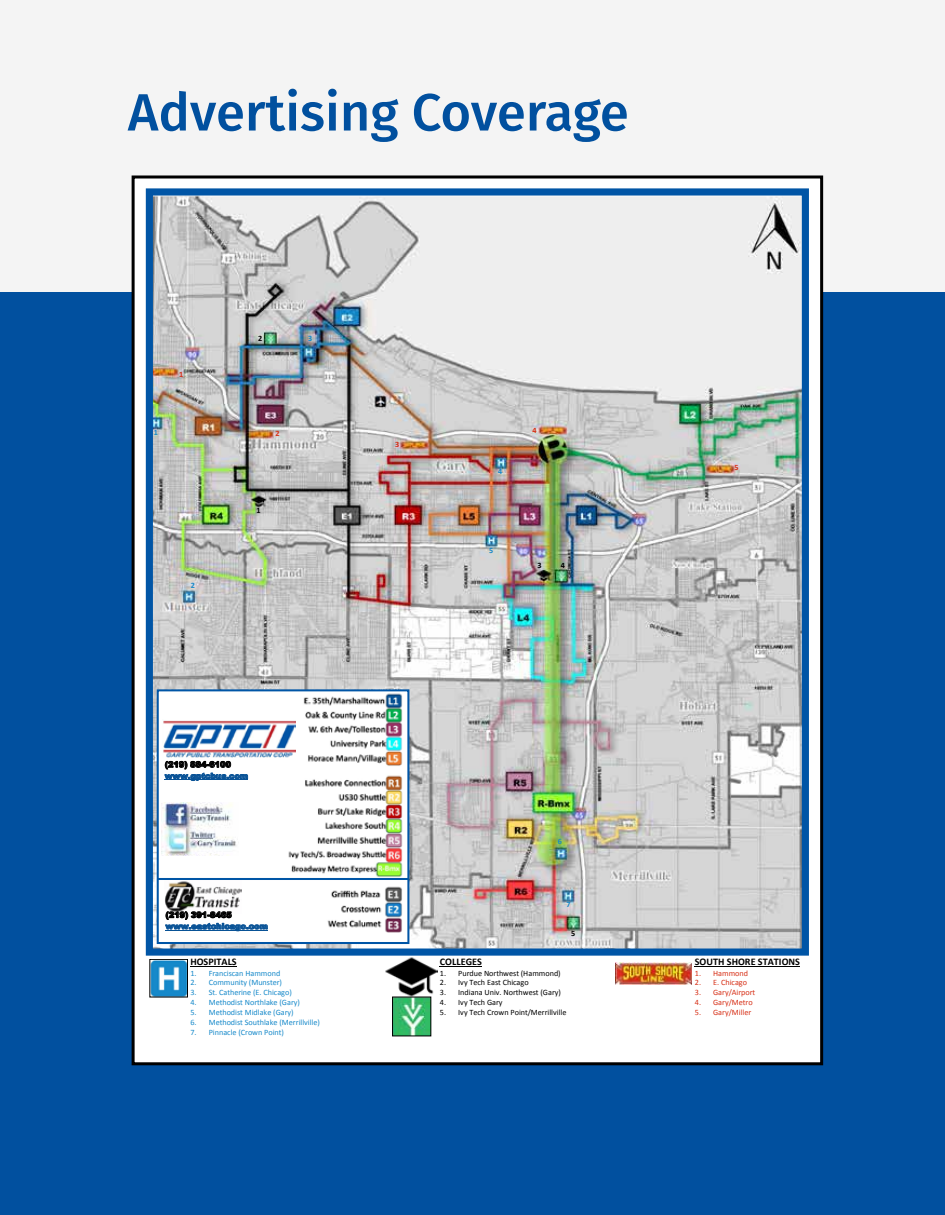
<style>
.page{position:relative;width:945px;height:1215px;background:#fff}
.page>*{position:absolute;margin:0;border:0;box-sizing:border-box;transform-origin:0 0}
.t1{font:500 52.5px "Fira Sans";color:#01509f}
.t2{font:700 10.2px "Calibri";color:#000}
.t3{font:8.25px "Calibri";letter-spacing:-.005em;color:#1689ca}
.t4{font:8.25px "Calibri";color:#000}
.t5{font:8.25px "Calibri";letter-spacing:-.005em;color:#d72f16}
.t6{font:900 8.25px "Arial";letter-spacing:-.005em;color:#085296}
.t7{font:900 8.25px "Arial";letter-spacing:-.01em;color:#000}
.t8{font:700 8.25px "Calibri";color:#1689ca}
.t9{font:700 8.25px "Calibri";color:#000}
.t10{font:700 8.25px "Calibri";color:#d72f16}
</style>
<div class="page">
<div style="left:0;top:289px;width:945px;height:926px;background:#01509f"></div>
<div style="left:0;top:0;width:945px;height:292px;background:#f4f4f4"></div>
<div style="left:133px;top:177px;width:689px;height:887px;background:#fff"></div>
<div style="left:132px;top:175px;width:691px;height:890px;border:3px solid #000"></div>
<img style="left:154px;top:196px;width:647px;height:752px">
<div style="left:146px;top:188px;width:663px;height:768px;border:7px solid #0055a6"></div>
<div style="left:158px;top:690px;width:250px;height:253px;background:#fff"></div>
<div style="left:157px;top:689px;width:252px;height:255px;border:2px solid #0055a6"></div>
<img style="left:165px;top:881px;width:76px;height:31px">
<img style="left:280px;top:693px;width:123px;height:185px">
<img style="left:163px;top:720px;width:132px;height:37px">
<hr style="left:157px;top:878px;width:251px;height:2px;background:#0055a6">
<hr style="left:166px;top:930px;width:102px;height:1px;background:#085296">
<img style="left:162px;top:803px;width:75px;height:52px">
<hr style="left:165px;top:780px;width:83px;height:1px;background:#085296">
<img style="left:394px;top:1004px;width:35px;height:30px">
<div style="left:392px;top:997px;width:39px;height:39px;border:1px solid #000"></div>
<img style="left:386px;top:949px;width:51px;height:55px">
<hr style="left:190px;top:966px;width:47px;height:1px;background:#000">
<img style="left:152px;top:961px;width:34px;height:34px">
<div style="left:150px;top:959px;width:38px;height:38px;border:1px solid #000"></div>
<hr style="left:440px;top:966px;width:42px;height:1px;background:#000">
<hr style="left:695px;top:966px;width:105px;height:1px;background:#000">
<img style="left:615px;top:962px;width:77px;height:22px">
<img style="left:327px;top:886px;width:75px;height:47px">
<h1 class="t1" style="left:128px;top:70px;width:502px">Advertising Coverage</h1>
<p class="t8" style="left:154px;top:427px;width:6px">1</p>
<p class="t10" style="left:179px;top:369px;width:6px">1</p>
<p class="t8" style="left:191px;top:580px;width:6px">2</p>
<p class="t9" style="left:258px;top:333px;width:6px">2</p>
<p class="t8" style="left:308px;top:333px;width:6px">3</p>
<p class="t10" style="left:276px;top:428px;width:6px">2</p>
<p class="t9" style="left:256px;top:505px;width:6px">1</p>
<p class="t7" style="left:165px;top:758px;width:68px">(219) 884-6100</p>
<p class="t6" style="left:165px;top:770px;width:85px">www.gptcbus.com</p>
<p class="t7" style="left:166px;top:909px;width:68px">(219) 391-8465</p>
<p class="t6" style="left:166px;top:920px;width:104px">www.eastchicago.com</p>
<p class="t2" style="left:190px;top:955px;width:48px">HOSPITALS</p>
<p class="t3" style="left:190px;top:968px;width:92px">1. Franciscan Hammond</p>
<p class="t3" style="left:190px;top:977px;width:93px">2. Community (Munster)</p>
<p class="t3" style="left:190px;top:987px;width:103px">3. St. Catherine (E. Chicago)</p>
<p class="t3" style="left:190px;top:997px;width:111px">4. Methodist Northlake (Gary)</p>
<p class="t3" style="left:190px;top:1007px;width:105px">5. Methodist Midlake (Gary)</p>
<p class="t3" style="left:190px;top:1017px;width:131px">6. Methodist Southlake (Merrillville)</p>
<p class="t3" style="left:190px;top:1027px;width:95px">7. Pinnacle (Crown Point)</p>
<p class="t10" style="left:395px;top:439px;width:6px">3</p>
<p class="t8" style="left:498px;top:466px;width:6px">4</p>
<p class="t8" style="left:489px;top:545px;width:6px">5</p>
<p class="t10" style="left:533px;top:425px;width:6px">4</p>
<p class="t9" style="left:537px;top:560px;width:6px">3</p>
<p class="t9" style="left:561px;top:560px;width:6px">4</p>
<p class="t8" style="left:558px;top:836px;width:6px">6</p>
<p class="t8" style="left:566px;top:899px;width:6px">7</p>
<p class="t9" style="left:571px;top:928px;width:6px">5</p>
<p class="t2" style="left:440px;top:955px;width:44px">COLLEGES</p>
<p class="t4" style="left:440px;top:968px;width:122px">1. Purdue Northwest (Hammond)</p>
<p class="t4" style="left:440px;top:977px;width:90px">2. Ivy Tech East Chicago</p>
<p class="t4" style="left:440px;top:987px;width:122px">3. Indiana Univ. Northwest (Gary)</p>
<p class="t4" style="left:440px;top:997px;width:64px">4. Ivy Tech Gary</p>
<p class="t4" style="left:440px;top:1007px;width:128px">5. Ivy Tech Crown Point/Merrillville</p>
<p class="t10" style="left:734px;top:462px;width:6px">5</p>
<p class="t2" style="left:695px;top:955px;width:107px">SOUTH SHORE STATIONS</p>
<p class="t5" style="left:695px;top:968px;width:55px">1. Hammond</p>
<p class="t5" style="left:695px;top:977px;width:54px">2. E. Chicago</p>
<p class="t5" style="left:695px;top:987px;width:62px">3. Gary/Airport</p>
<p class="t5" style="left:695px;top:997px;width:59px">4. Gary/Metro</p>
<p class="t5" style="left:695px;top:1007px;width:58px">5. Gary/Miller</p>
</div>
